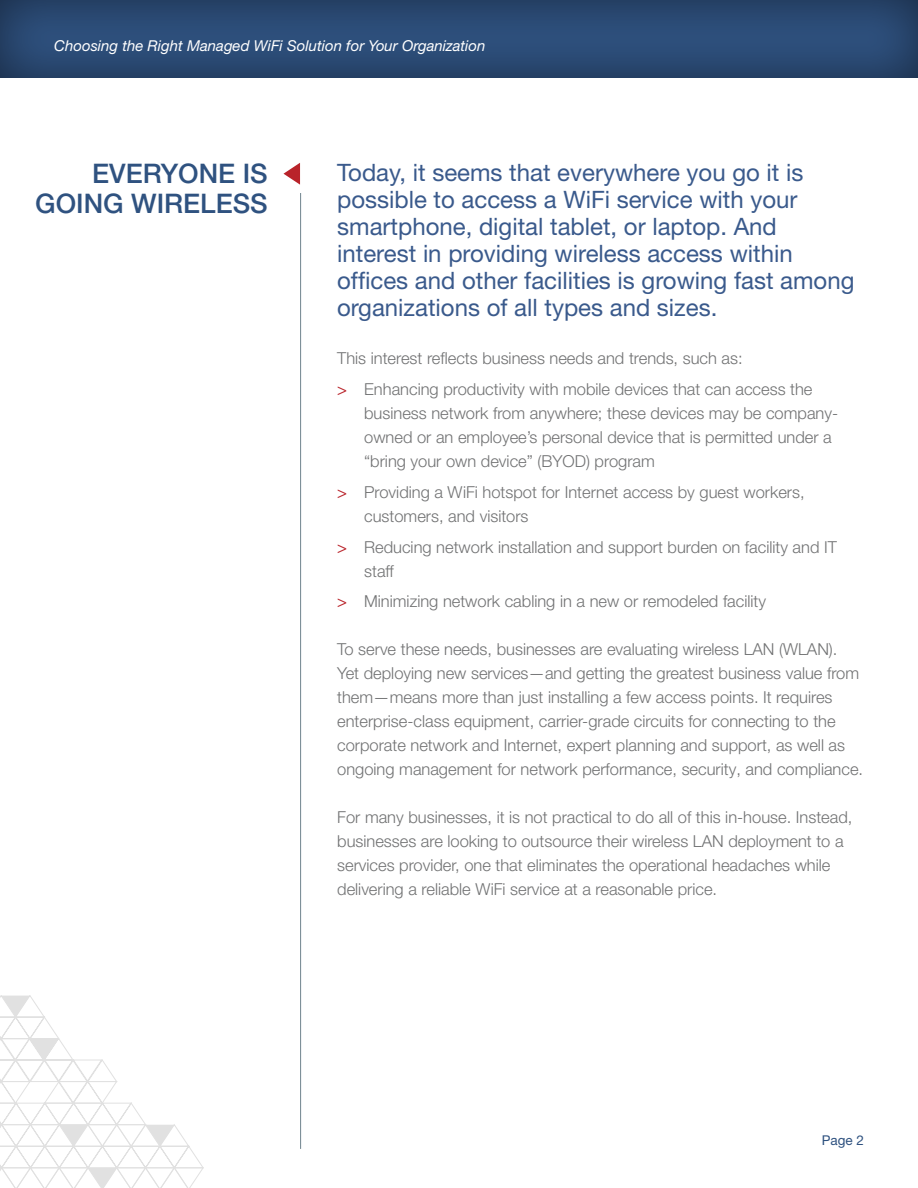
<style>
.page{position:relative;width:918px;height:1188px;background:#fff}
.page>*{position:absolute;margin:0;border:0;box-sizing:border-box;transform-origin:0 0}
.t1{font:500 27px/30px "Helvetica Neue LT Pro";color:#2f5280;text-align:right}
.t2{font:24px/27px "Helvetica Neue LT Pro";color:#3a5a8c}
.t3{font:300 16.5px/24px "Helvetica Neue LT Pro";color:#717273}
.t4{font:italic 15px "Helvetica Neue LT Pro";color:#fff}
.t5{font:13.5px "Helvetica Neue LT Pro";color:#2f5280}
.s1{font-weight:400;color:#b9232a}
</style>
<div class="page">
<div style="left:0;top:0;width:918px;height:79px;background:#231f20;opacity:.55"></div>
<hr style="left:300px;top:165px;width:1px;height:984px;background:#70848e">
<svg style="left:0;top:995px;width:204px;height:193px"></svg>
<div style="left:274px;top:155px;width:37px;height:38px;background:#fff"></div>
<svg style="left:283px;top:163px;width:17px;height:22px"></svg>
<p class="t4" style="left:54px;top:37px;width:433px">Choosing the Right Managed WiFi Solution for Your Organization</p>
<h1 class="t1" style="left:35px;top:158px;width:234px">EVERYONE IS<br>GOING WIRELESS</h1>
<p class="t2" style="left:337px;top:159px;width:519px">Today, it seems that everywhere you go it is possible to access a WiFi service with your smartphone, digital tablet, or laptop. And interest in providing wireless access within offices and other facilities is growing fast among organizations of all types and sizes.</p>
<p class="t3" style="left:337px;top:343px;width:477px;line-height:30.8px">This interest reflects business needs and trends, such as:<br><span class="s1">&gt;</span> Enhancing productivity with mobile devices that can access the</p>
<p class="t3" style="left:364px;top:401px;width:476px">business network from anywhere; these devices may be company&shy;owned or an employee’s personal device that is permitted under a “bring your own device” (BYOD) program</p>
<p class="t3" style="left:364px;top:480px;width:442px;text-indent:-27px"><span class="s1">&gt;</span> Providing a WiFi hotspot for Internet access by guest workers, customers, and visitors</p>
<p class="t3" style="left:364px;top:534px;width:474px;text-indent:-27px"><span class="s1">&gt;</span> Reducing network installation and support burden on facility and IT staff</p>
<p class="t3" style="left:337px;top:589px;width:430px"><span class="s1">&gt;</span> Minimizing network cabling in a new or remodeled facility</p>
<p class="t3" style="left:337px;top:637px;width:528px">To serve these needs, businesses are evaluating wireless LAN (WLAN).<br>Yet deploying new services—and getting the greatest business value from them—means more than just installing a few access points. It requires enterprise-class equipment, carrier-grade circuits for connecting to the corporate network and Internet, expert planning and support, as well as ongoing management for network performance, security, and compliance.</p>
<p class="t3" style="left:337px;top:805px;width:517px">For many businesses, it is not practical to do all of this in-house. Instead, businesses are looking to outsource their wireless LAN deployment to a services provider, one that eliminates the operational headaches while delivering a reliable WiFi service at a reasonable price.</p>
<p class="t5" style="left:822px;top:1132px;width:44px">Page 2</p>
</div>
